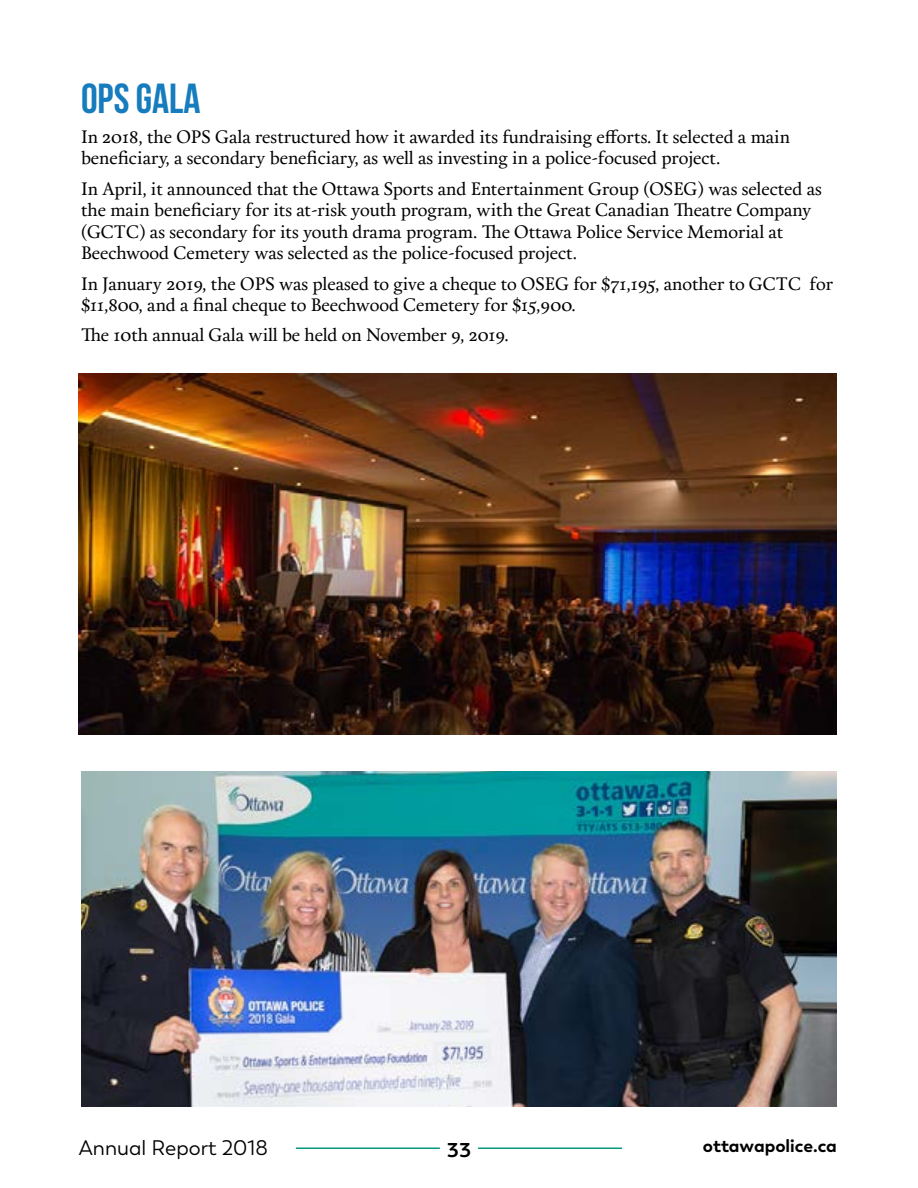
<style>
.page{position:relative;width:918px;height:1188px;background:#fff}
.page>*{position:absolute;margin:0;border:0;box-sizing:border-box;transform-origin:0 0}
.Header_2{font:700 42px "Bebas Neue";color:#167cbe}
.t1{font:600 27px "Boston";color:#000}
.t2{font:21px "Boston";color:#000}
.Body{font:18px/21.6px "Calendas Plus";color:#000}
.t3{font:700 18px "Boston";color:#000}
</style>
<div class="page">
<hr style="left:296px;top:1148px;width:144px;height:1px;background:#05997f">
<hr style="left:478px;top:1148px;width:144px;height:1px;background:#05997f">
<img style="left:79px;top:374px;width:758px;height:360px">
<img style="left:81px;top:771px;width:756px;height:336px">
<h2 class="Header_2" style="left:81px;top:75px;width:121px">OPS Gala</h2>
<p class="Body" style="left:81px;top:125px;width:711px">In 2018, the OPS Gala restructured how it awarded its fundraising efforts. It selected a main beneficiary, a secondary beneficiary, as well as investing in a police-focused project.</p>
<p class="Body" style="left:81px;top:177px;width:743px">In April, it announced that the Ottawa Sports and Entertainment Group (OSEG) was selected as the main beneficiary for its at-risk youth program, with the Great Canadian Theatre Company (GCTC) as secondary for its youth drama program. The Ottawa Police Service Memorial at Beechwood Cemetery was selected as the police-focused project.</p>
<p class="Body" style="left:81px;top:272px;width:754px">In January 2019, the OPS was pleased to give a cheque to OSEG for $71,195, another to GCTC for $11,800, and a final cheque to Beechwood Cemetery for $15,900.</p>
<p class="Body" style="left:81px;top:324px;width:429px">The 10th annual Gala will be held on November 9, 2019.</p>
<p class="t2" style="left:79px;top:1135px;width:191px">Annual Report 2018</p>
<h2 class="t1" style="left:447px;top:1131px;width:26px">33</h2>
<p class="t3" style="left:703px;top:1134px;width:136px">ottawapolice.ca</p>
</div>
